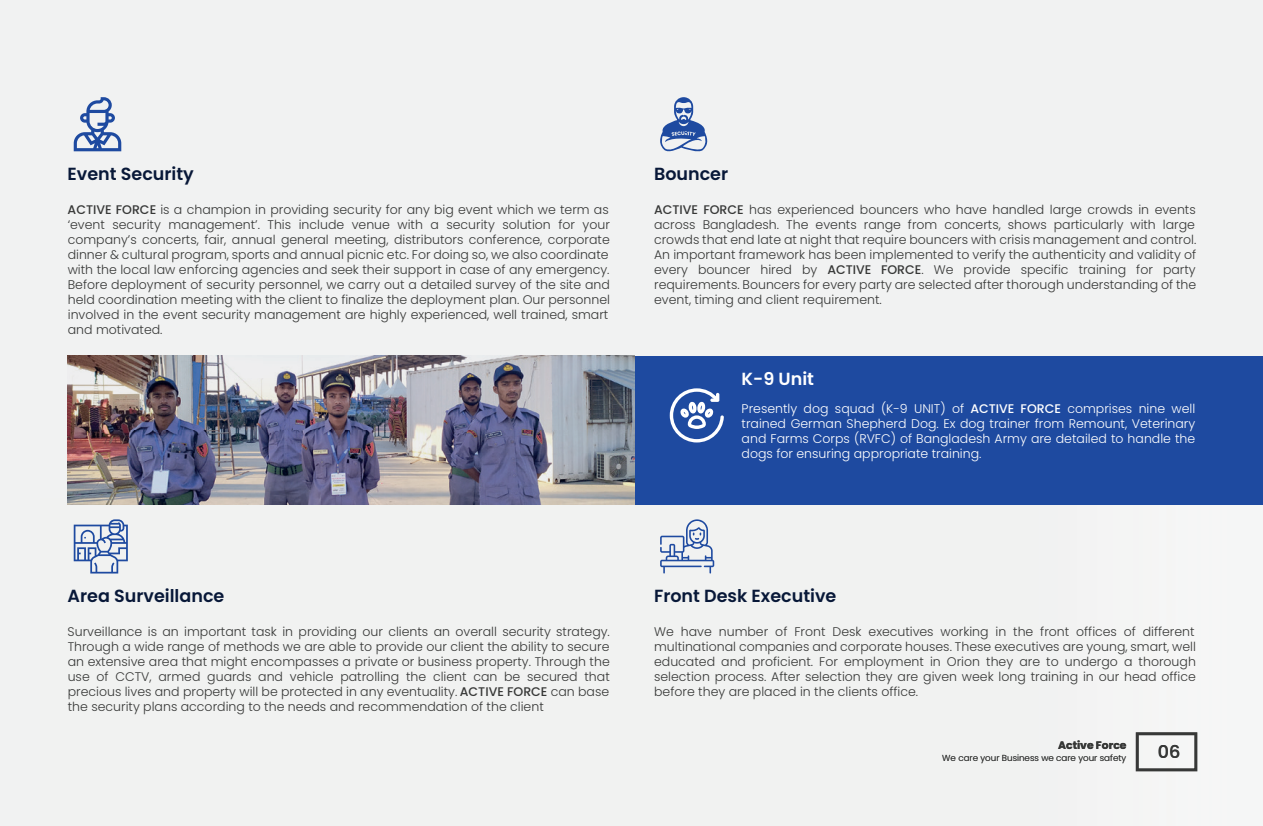
<style>
.page{position:relative;width:1263px;height:826px;background:#fff}
.page>*{position:absolute;margin:0;border:0;box-sizing:border-box;transform-origin:0 0}
.t1{font:600 17.4px "Poppins";color:#081838}
.t2{font:600 17.4px "Poppins";color:#fff}
.t3{font:500 17.4px "Poppins";color:#373837}
.t4{font:300 12.6px/15px "Poppins";color:#373837;text-align:justify}
.t5{font:300 12.6px/15px "Poppins";color:#fff;text-align:justify}
.t6{font:700 10.8px "Poppins";color:#373837}
.t7{font:300 8.7px "Poppins";color:#373837}
.s1{font-weight:500}
</style>
<div class="page">
<div style="left:0;top:0;width:1263px;height:825px;background:#f1f2f2"></div>
<svg style="left:74px;top:97px;width:47px;height:54px"></svg>
<svg style="left:660px;top:97px;width:48px;height:55px"></svg>
<svg style="left:660px;top:519px;width:54px;height:54px"></svg>
<svg style="left:74px;top:519px;width:54px;height:54px"></svg>
<div style="left:68px;top:355px;width:1195px;height:149px;background:#1e4aa0"></div>
<img style="left:68px;top:355px;width:566px;height:149px">
<svg style="left:670px;top:388px;width:54px;height:54px"></svg>
<svg style="left:1135px;top:732px;width:62px;height:39px"></svg>
<h1 class="t1" style="left:68px;top:164px;width:128px">Event Security</h1>
<p class="t4" style="left:68px;top:202px;width:544px;text-align:left"><span class="s1">ACTIVE FORCE</span> is a champion in providing security for any big event which we term as ‘event security management’. This include venue with a security solution for your company’s concerts, fair, annual general meeting, distributors conference, corporate dinner &amp; cultural program, sports and annual picnic etc. For doing so, we also coordinate with the local law enforcing agencies and seek their support in case of any emergency.<br>Before deployment of security personnel, we carry out a detailed survey of the site and held coordination meeting with the client to finalize the deployment plan. Our personnel involved in the event security management are highly experienced, well trained, smart and motivated.</p>
<h1 class="t1" style="left:654px;top:164px;width:76px">Bouncer</h1>
<p class="t4" style="left:654px;top:202px;width:544px"><span class="s1">ACTIVE FORCE</span> has experienced bouncers who have handled large crowds in events across Bangladesh. The events range from concerts, shows particularly with large crowds that end late at night that require bouncers with crisis management and control.<br>An important framework has been implemented to verify the authenticity and validity of every bouncer hired by <span class="s1">ACTIVE FORCE</span>. We provide specific training for party requirements. Bouncers for every party are selected after thorough understanding of the event, timing and client requirement.</p>
<h1 class="t2" style="left:741px;top:369px;width:74px">K-9 Unit</h1>
<p class="t5" style="left:741px;top:400px;width:455px">Presently dog squad (K-9 UNIT) of <span class="s1">ACTIVE FORCE</span> comprises nine well trained German Shepherd Dog. Ex dog trainer from Remount, Veterinary and Farms Corps (RVFC) of Bangladesh Army are detailed to handle the dogs for ensuring appropriate training.</p>
<h1 class="t1" style="left:68px;top:586px;width:158px">Area Surveillance</h1>
<p class="t4" style="left:68px;top:624px;width:544px">Surveillance is an important task in providing our clients an overall security strategy.<br>Through a wide range of methods we are able to provide our client the ability to secure an extensive area that might encompasses a private or business property. Through the use of CCTV, armed guards and vehicle patrolling the client can be secured that precious lives and property will be protected in any eventuality. <span class="s1">ACTIVE FORCE</span> can base the security plans according to the needs and recommendation of the client</p>
<h1 class="t1" style="left:654px;top:586px;width:184px">Front Desk Executive</h1>
<p class="t4" style="left:654px;top:624px;width:543px">We have number of Front Desk executives working in the front offices of different multinational companies and corporate houses. These executives are young, smart, well educated and proficient. For employment in Orion they are to undergo a thorough selection process. After selection they are given week long training in our head office before they are placed in the clients office.</p>
<p class="t6" style="left:1058px;top:739px;width:70px">Active Force</p>
<p class="t7" style="left:942px;top:752px;width:186px">We care your Business we care your safety</p>
<h1 class="t3" style="left:1157px;top:742px;width:24px">06</h1>
</div>
